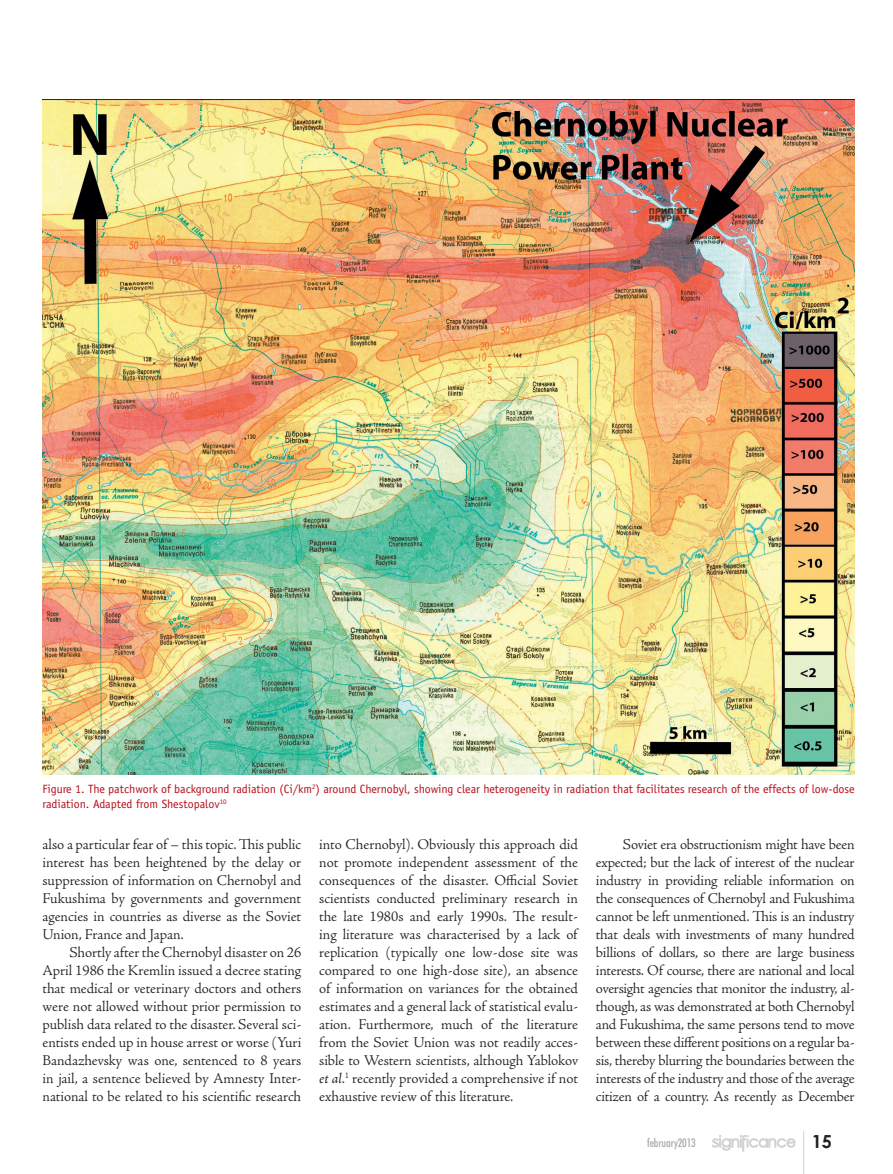
<style>
.page{position:relative;width:893px;height:1174px;background:#fff}
.page>*{position:absolute;margin:0;border:0;box-sizing:border-box;transform-origin:0 0}
.t1{font:700 18px "Century Gothic";color:#231f20}
.t2{font:300 15px/18px "Adobe Jenson Pro";letter-spacing:-.005em;color:#231f20;text-align:justify}
.t3{font:12px/15px "Officina Sans";color:#b50e1a}
.t4{font:500 condensed 12px "Futura BT";letter-spacing:-.01em;color:#a8a9ad}
.s1{font-weight:400;font-style:italic}
</style>
<div class="page">
<svg style="left:711px;top:1135px;width:85px;height:16px"></svg>
<hr style="left:803px;top:1131px;width:1px;height:43px;background:#d1d2d4">
<img style="left:43px;top:100px;width:812px;height:675px">
<p class="t3" style="left:43px;top:781px;width:814px">Figure 1. The patchwork of background radiation (Ci/km<sup>2</sup>) around Chernobyl, showing clear heterogeneity in radiation that facilitates research of the effects of low-dose radiation. Adapted from Shestopalov<sup>10</sup></p>
<p class="t2" style="left:43px;top:835px;width:260px">also a particular fear of – this topic. This public interest has been heightened by the delay or suppression of information on Chernobyl and Fukushima by governments and government agencies in countries as diverse as the Soviet Union, France and Japan.</p>
<p class="t2" style="left:43px;top:943px;width:260px;text-indent:27px">Shortly after the Chernobyl disaster on 26<br>April 1986 the Kremlin issued a decree stating that medical or veterinary doctors and others were not allowed without prior permission to publish data related to the disaster. Several sci&shy;entists ended up in house arrest or worse (Yuri Bandazhevsky was one, sentenced to 8 years in jail, a sentence believed by Amnesty Inter&shy;national to be related to his scientific research</p>
<p class="t2" style="left:319px;top:835px;width:260px">into Chernobyl). Obviously this approach did not promote independent assessment of the consequences of the disaster. Official Soviet scientists conducted preliminary research in the late 1980s and early 1990s. The result&shy;ing literature was characterised by a lack of replication (typically one low-dose site was compared to one high-dose site), an absence of information on variances for the obtained estimates and a general lack of statistical evalu&shy;ation. Furthermore, much of the literature from the Soviet Union was not readily acces&shy;sible to Western scientists, although Yablokov <span class="s1">et al</span>.<sup>1</sup> recently provided a comprehensive if not exhaustive review of this literature.</p>
<p class="t2" style="left:596px;top:835px;width:260px;text-indent:27px">Soviet era obstructionism might have been expected; but the lack of interest of the nuclear industry in providing reliable information on the consequences of Chernobyl and Fukushima cannot be left unmentioned. This is an industry that deals with investments of many hundred billions of dollars, so there are large business interests. Of course, there are national and local oversight agencies that monitor the industry, al&shy;though, as was demonstrated at both Chernobyl and Fukushima, the same persons tend to move between these different positions on a regular ba&shy;sis, thereby blurring the boundaries between the interests of the industry and those of the average citizen of a country. As recently as December</p>
<p class="t4" style="left:647px;top:1135px;width:50px">february2013</p>
<p class="t1" style="left:812px;top:1127px;width:22px">15</p>
</div>
